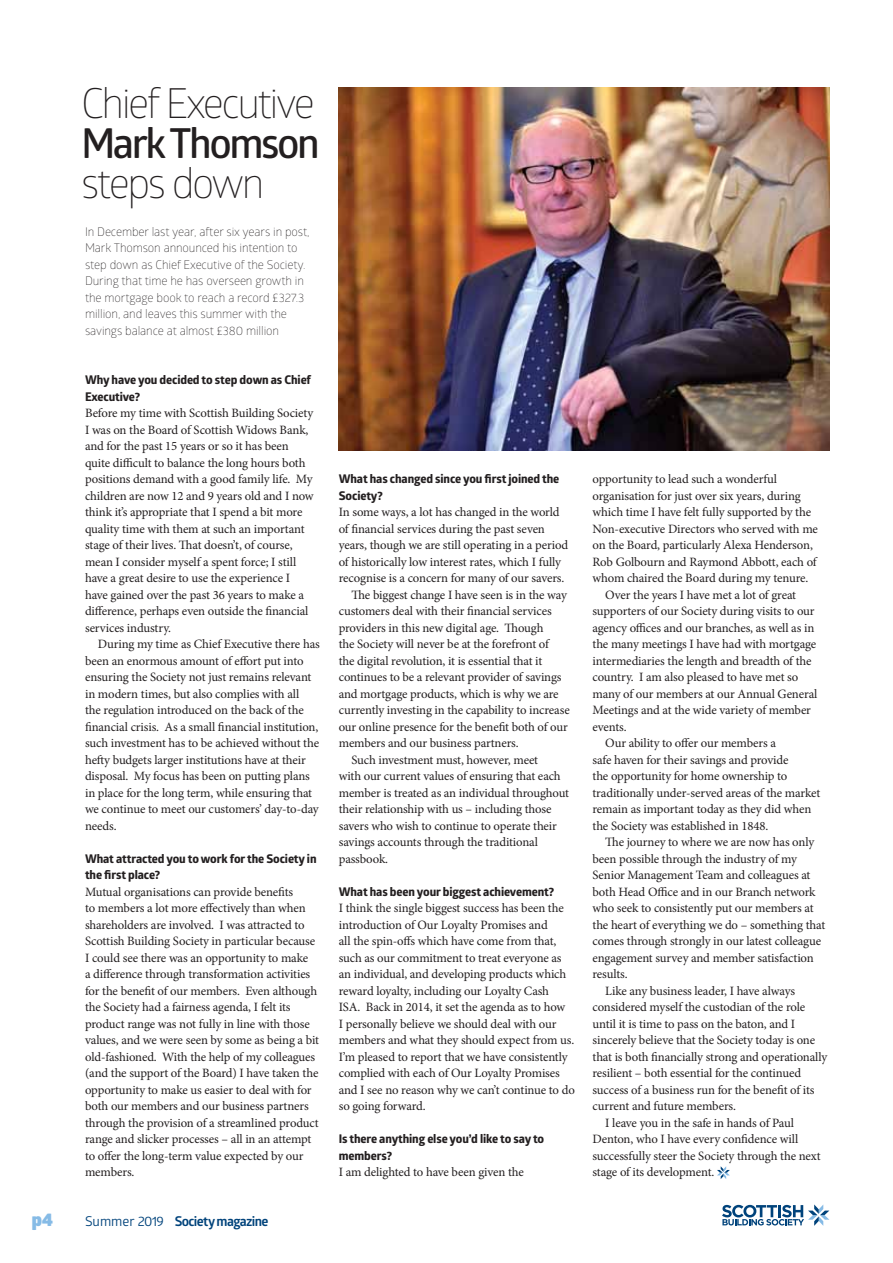
<style>
.page{position:relative;width:893px;height:1263px;background:#fff}
.page>*{position:absolute;margin:0;border:0;box-sizing:border-box;transform-origin:0 0}
.t1{font:300 41.4px "Glober";letter-spacing:-.06em;color:#231f20}
.t2{font:600 41.4px "Glober";letter-spacing:-.06em;color:#231f20}
.t3{font:900 18px "Glober";color:#86bbe6}
.t4{font:700 13.5px "Glober";letter-spacing:-.05em;color:#00437b}
.t5{font:12.75px/16.5px "Minion Pro";letter-spacing:-.015em;color:#231f20}
.t6{font:300 12px/16.5px "Glober";letter-spacing:-.01em;color:#231f20}
.t7{font:700 12px/16.5px "Globerx";letter-spacing:-.01em;color:#231f20}
.s1{font-weight:400}
</style>
<div class="page">
<svg style="left:722px;top:1204px;width:107px;height:22px"></svg>
<svg style="left:717px;top:1166px;width:13px;height:13px"></svg>
<img style="left:339px;top:87px;width:490px;height:363px">
<h1 class="t1" style="left:81px;top:74px;width:235px">Chief Executive</h1>
<h1 class="t2" style="left:81px;top:114px;width:240px">Mark Thomson</h1>
<h1 class="t1" style="left:81px;top:154px;width:185px">steps down</h1>
<p class="t6" style="left:85px;top:222px;width:226px">In December last year, after six years in post, Mark Thomson announced his intention to step down as Chief Executive of the Society.<br>During that time he has overseen growth in the mortgage book to reach a record £327.3 million, and leaves this summer with the savings balance at almost £380 million</p>
<p class="t7" style="left:85px;top:371px;width:227px">Why have you decided to step down as Chief<br>Executive?</p>
<p class="t5" style="left:85px;top:405px;width:230px">Before my time with Scottish Building Society I was on the Board of Scottish Widows Bank, and for the past 15 years or so it has been quite difficult to balance the long hours both positions demand with a good family life. My children are now 12 and 9 years old and I now think it’s appropriate that I spend a bit more quality time with them at such an important stage of their lives. That doesn’t, of course, mean I consider myself a spent force; I still have a great desire to use the experience I have gained over the past 36 years to make a difference, perhaps even outside the financial services industry.</p>
<p class="t5" style="left:85px;top:636px;width:236px;text-indent:13px">During my time as Chief Executive there has been an enormous amount of effort put into ensuring the Society not just remains relevant in modern times, but also complies with all<br>the regulation introduced on the back of the financial crisis. As a small financial institution, such investment has to be achieved without the hefty budgets larger institutions have at their disposal. My focus has been on putting plans in place for the long term, while ensuring that we continue to meet our customers’ day-to-day needs.</p>
<p class="t7" style="left:85px;top:850px;width:233px">What attracted you to work for the Society in the first place?</p>
<p class="t5" style="left:85px;top:883px;width:236px">Mutual organisations can provide benefits<br>to members a lot more effectively than when shareholders are involved. I was attracted to Scottish Building Society in particular because I could see there was an opportunity to make<br>a difference through transformation activities for the benefit of our members. Even although the Society had a fairness agenda, I felt its product range was not fully in line with those values, and we were seen by some as being a bit old-fashioned. With the help of my colleagues (and the support of the Board) I have taken the opportunity to make us easier to deal with for both our members and our business partners through the provision of a streamlined product range and slicker processes – all in an attempt to offer the long-term value expected by our members.</p>
<h2 class="t3" style="left:32px;top:1205px;width:23px">p4</h2>
<p class="t4" style="left:85px;top:1211px;width:185px"><span class="s1">Summer 2019</span> Society magazine</p>
<p class="t7" style="left:339px;top:470px;width:222px">What has changed since you first joined the<br>Society?</p>
<p class="t5" style="left:339px;top:504px;width:222px">In some ways, a lot has changed in the world</p>
<p class="t5" style="left:339px;top:520px;width:208px">of financial services during the past seven</p>
<p class="t5" style="left:339px;top:537px;width:231px">years, though we are still operating in a period</p>
<p class="t5" style="left:339px;top:553px;width:224px">of historically low interest rates, which I fully</p>
<p class="t5" style="left:339px;top:570px;width:227px">recognise is a concern for many of our savers.</p>
<p class="t5" style="left:351px;top:586px;width:217px">The biggest change I have seen is in the way</p>
<p class="t5" style="left:339px;top:603px;width:214px">customers deal with their financial services</p>
<p class="t5" style="left:339px;top:619px;width:206px">providers in this new digital age. Though</p>
<p class="t5" style="left:339px;top:636px;width:212px">the Society will never be at the forefront of</p>
<p class="t5" style="left:339px;top:652px;width:205px">the digital revolution, it is essential that it</p>
<p class="t5" style="left:339px;top:669px;width:224px">continues to be a relevant provider of savings</p>
<p class="t5" style="left:339px;top:685px;width:221px">and mortgage products, which is why we are</p>
<p class="t5" style="left:339px;top:702px;width:233px">currently investing in the capability to increase</p>
<p class="t5" style="left:339px;top:718px;width:231px">our online presence for the benefit both of our</p>
<p class="t5" style="left:339px;top:735px;width:181px">members and our business partners.</p>
<p class="t5" style="left:351px;top:751px;width:188px">Such investment must, however, meet</p>
<p class="t5" style="left:339px;top:768px;width:223px">with our current values of ensuring that each</p>
<p class="t5" style="left:339px;top:784px;width:232px">member is treated as an individual throughout</p>
<p class="t5" style="left:339px;top:801px;width:214px">their relationship with us – including those</p>
<p class="t5" style="left:339px;top:817px;width:220px">savers who wish to continue to operate their</p>
<p class="t5" style="left:339px;top:834px;width:201px">savings accounts through the traditional</p>
<p class="t5" style="left:339px;top:850px;width:51px">passbook.</p>
<p class="t7" style="left:339px;top:883px;width:217px">What has been your biggest achievement?</p>
<p class="t5" style="left:339px;top:900px;width:238px">I think the single biggest success has been the introduction of Our Loyalty Promises and<br>all the spin-offs which have come from that, such as our commitment to treat everyone as an individual, and developing products which reward loyalty, including our Loyalty Cash<br>ISA. Back in 2014, it set the agenda as to how<br>I personally believe we should deal with our members and what they should expect from us.<br>I’m pleased to report that we have consistently complied with each of Our Loyalty Promises and I see no reason why we can’t continue to do so going forward.</p>
<p class="t7" style="left:339px;top:1130px;width:207px">Is there anything else you’d like to say to members?</p>
<p class="t5" style="left:339px;top:1164px;width:187px">I am delighted to have been given the</p>
<p class="t5" style="left:592px;top:471px;width:186px">opportunity to lead such a wonderful</p>
<p class="t5" style="left:592px;top:487px;width:210px">organisation for just over six years, during</p>
<p class="t5" style="left:592px;top:504px;width:220px">which time I have felt fully supported by the</p>
<p class="t5" style="left:592px;top:520px;width:227px">Non-executive Directors who served with me</p>
<p class="t5" style="left:592px;top:537px;width:222px">on the Board, particularly Alexa Henderson,</p>
<p class="t5" style="left:592px;top:553px;width:226px">Rob Golbourn and Raymond Abbott, each of</p>
<p class="t5" style="left:592px;top:570px;width:217px">whom chaired the Board during my tenure.</p>
<p class="t5" style="left:605px;top:586px;width:192px">Over the years I have met a lot of great</p>
<p class="t5" style="left:592px;top:603px;width:224px">supporters of our Society during visits to our</p>
<p class="t5" style="left:592px;top:619px;width:223px">agency offices and our branches, as well as in</p>
<p class="t5" style="left:592px;top:636px;width:225px">the many meetings I have had with mortgage</p>
<p class="t5" style="left:592px;top:652px;width:221px">intermediaries the length and breadth of the</p>
<p class="t5" style="left:592px;top:669px;width:207px">country. I am also pleased to have met so</p>
<p class="t5" style="left:592px;top:685px;width:226px">many of our members at our Annual General</p>
<p class="t5" style="left:592px;top:702px;width:220px">Meetings and at the wide variety of member</p>
<p class="t5" style="left:592px;top:718px;width:36px">events.</p>
<p class="t5" style="left:605px;top:735px;width:172px">Our ability to offer our members a</p>
<p class="t5" style="left:592px;top:751px;width:198px">safe haven for their savings and provide</p>
<p class="t5" style="left:592px;top:768px;width:196px">the opportunity for home ownership to</p>
<p class="t5" style="left:592px;top:784px;width:229px">traditionally under-served areas of the market</p>
<p class="t5" style="left:592px;top:801px;width:220px">remain as important today as they did when</p>
<p class="t5" style="left:592px;top:817px;width:177px">the Society was established in 1848.</p>
<p class="t5" style="left:605px;top:834px;width:211px">The journey to where we are now has only</p>
<p class="t5" style="left:592px;top:850px;width:206px">been possible through the industry of my</p>
<p class="t5" style="left:592px;top:867px;width:220px">Senior Management Team and colleagues at</p>
<p class="t5" style="left:592px;top:883px;width:225px">both Head Office and in our Branch network</p>
<p class="t5" style="left:592px;top:900px;width:223px">who seek to consistently put our members at</p>
<p class="t5" style="left:592px;top:916px;width:234px">the heart of everything we do – something that</p>
<p class="t5" style="left:592px;top:933px;width:230px">comes through strongly in our latest colleague</p>
<p class="t5" style="left:592px;top:949px;width:223px">engagement survey and member satisfaction</p>
<p class="t5" style="left:592px;top:966px;width:37px">results.</p>
<p class="t5" style="left:605px;top:982px;width:191px">Like any business leader, I have always</p>
<p class="t5" style="left:592px;top:999px;width:214px">considered myself the custodian of the role</p>
<p class="t5" style="left:592px;top:1015px;width:204px">until it is time to pass on the baton, and I</p>
<p class="t5" style="left:592px;top:1032px;width:224px">sincerely believe that the Society today is one</p>
<p class="t5" style="left:592px;top:1048px;width:236px">that is both financially strong and operationally</p>
<p class="t5" style="left:592px;top:1065px;width:210px">resilient – both essential for the continued</p>
<p class="t5" style="left:592px;top:1081px;width:223px">success of a business run for the benefit of its</p>
<p class="t5" style="left:592px;top:1098px;width:145px">current and future members.</p>
<p class="t5" style="left:605px;top:1114px;width:190px">I leave you in the safe in hands of Paul</p>
<p class="t5" style="left:592px;top:1131px;width:207px">Denton, who I have every confidence will</p>
<p class="t5" style="left:592px;top:1147px;width:230px">successfully steer the Society through the next</p>
<p class="t5" style="left:592px;top:1164px;width:123px">stage of its development.</p>
</div>
